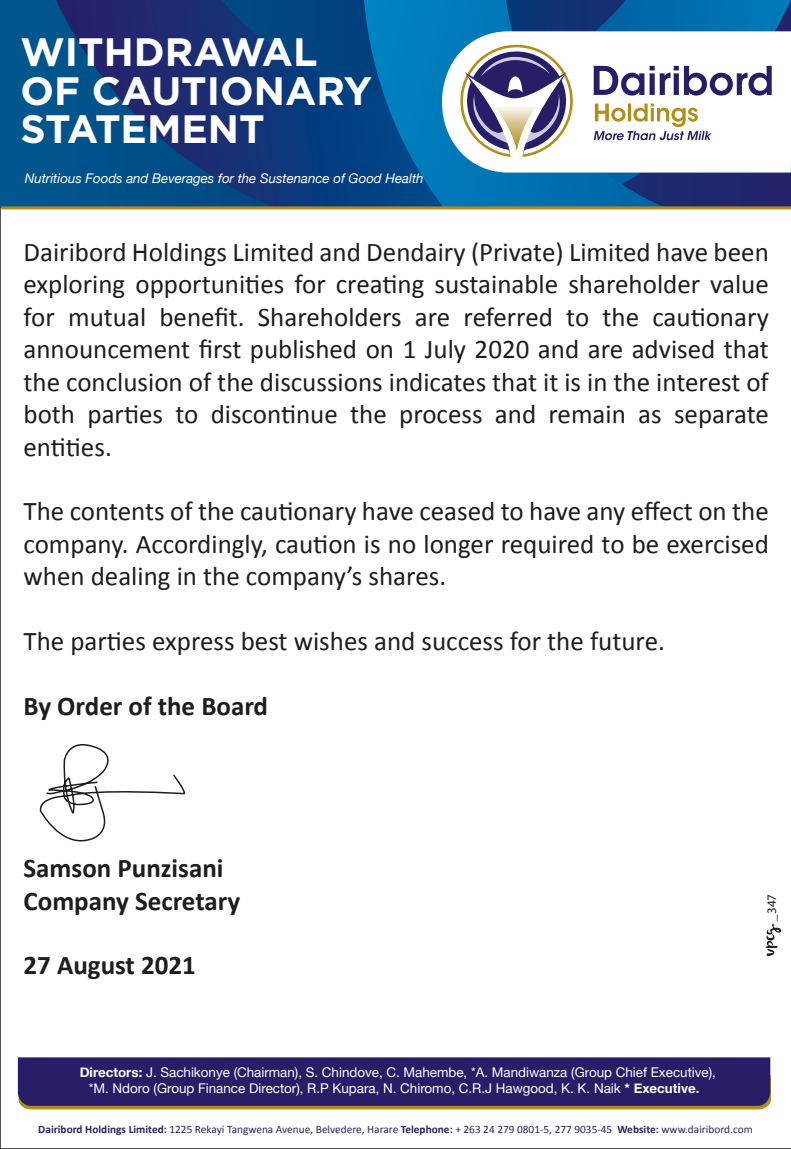
<style>
.page{position:relative;width:791px;height:1149px;background:#fff}
.page>*{position:absolute;margin:0;border:0;box-sizing:border-box;transform-origin:0 0}
.t1{font:700 39.6px/38.4px "Gotham";color:#fff}
.t2{font:27px/32.4px "Calibri";color:#1d1d1b;text-align:justify}
.t3{font:700 27px/32.4px "Calibri";color:#1d1d1b}
.t4{font:13.35px/16px "Helvetica Neue";color:#fff;text-align:center}
.t5{font:italic 13.35px "Helvetica Neue";color:#fff}
.t6{font:13.05px "Myriad Pro";color:#1d1d1b}
.t7{font:11.25px "Calibri";color:#29235c}
.s1{font-weight:700}
</style>
<div class="page">
<div style="left:0;top:0;width:791px;height:208px;background:#00568d"></div>
<svg style="left:56px;top:0;width:735px;height:206px"></svg>
<svg style="left:364px;top:0;width:302px;height:206px;background:#0364a4"></svg>
<hr style="left:1px;top:206px;width:790px;height:3px;background:#b38d19">
<svg style="left:442px;top:31px;width:349px;height:141px;background:#ebf4f9"></svg>
<svg style="left:460px;top:45px;width:113px;height:113px;background:#a69fb1"></svg>
<svg style="left:594px;top:66px;width:178px;height:30px;background:#a29ebd"></svg>
<svg style="left:594px;top:103px;width:117px;height:37px;background:#dbd3c4"></svg>
<svg style="left:20px;top:1074px;width:751px;height:35px;background:#95762c"></svg>
<div style="left:18px;top:1057px;width:752px;height:48px;background:#281d67"></div>
<svg style="left:39px;top:744px;width:146px;height:98px"></svg>
<svg style="left:766px;top:923px;width:15px;height:32px"></svg>
<h1 class="t1" style="left:21px;top:33px;width:353px">WITHDRAWAL<br>OF CAUTIONARY<br>STATEMENT</h1>
<p class="t5" style="left:25px;top:169px;width:400px">Nutritious Foods and Beverages for the Sustenance of Good Health</p>
<p class="t2" style="left:24px;top:234px;width:747px">Dairibord Holdings Limited and Dendairy (Private) Limited have been exploring opportunities for creating sustainable shareholder value for mutual benefit. Shareholders are referred to the cautionary announcement first published on 1 July 2020 and are advised that the conclusion of the discussions indicates that it is in the interest of both parties to discontinue the process and remain as separate entities.</p>
<p class="t2" style="left:24px;top:494px;width:747px">The contents of the cautionary have ceased to have any effect on the company. Accordingly, caution is no longer required to be exercised when dealing in the company’s shares.</p>
<p class="t2" style="left:24px;top:623px;width:643px">The parties express best wishes and success for the future.</p>
<p class="t3" style="left:24px;top:688px;width:246px">By Order of the Board</p>
<p class="t3" style="left:24px;top:850px;width:218px">Samson Punzisani<br>Company Secretary</p>
<p class="t3" style="left:24px;top:947px;width:174px">27 August 2021</p>
<p class="t6" style="left:763px;top:920px;width:28px;rotate:-90deg">_347</p>
<p class="t4" style="left:80px;top:1064px;width:638px"><span class="s1">Directors:</span> J. Sachikonye (Chairman), S. Chindove, C. Mahembe, *A. Mandiwanza (Group Chief Executive), *M. Ndoro (Group Finance Director), R.P Kupara, N. Chiromo, C.R.J Hawgood, K. K. Naik <span class="s1">* Executive.</span></p>
<p class="t7" style="left:38px;top:1121px;width:716px"><span class="s1">Dairibord Holdings Limited:</span> 1225 Rekayi Tangwena Avenue, Belvedere, Harare <span class="s1">Telephone:</span> + 263 24 279 0801-5, 277 9035-45 <span class="s1">Website:</span> www.dairibord.com</p>
</div>
